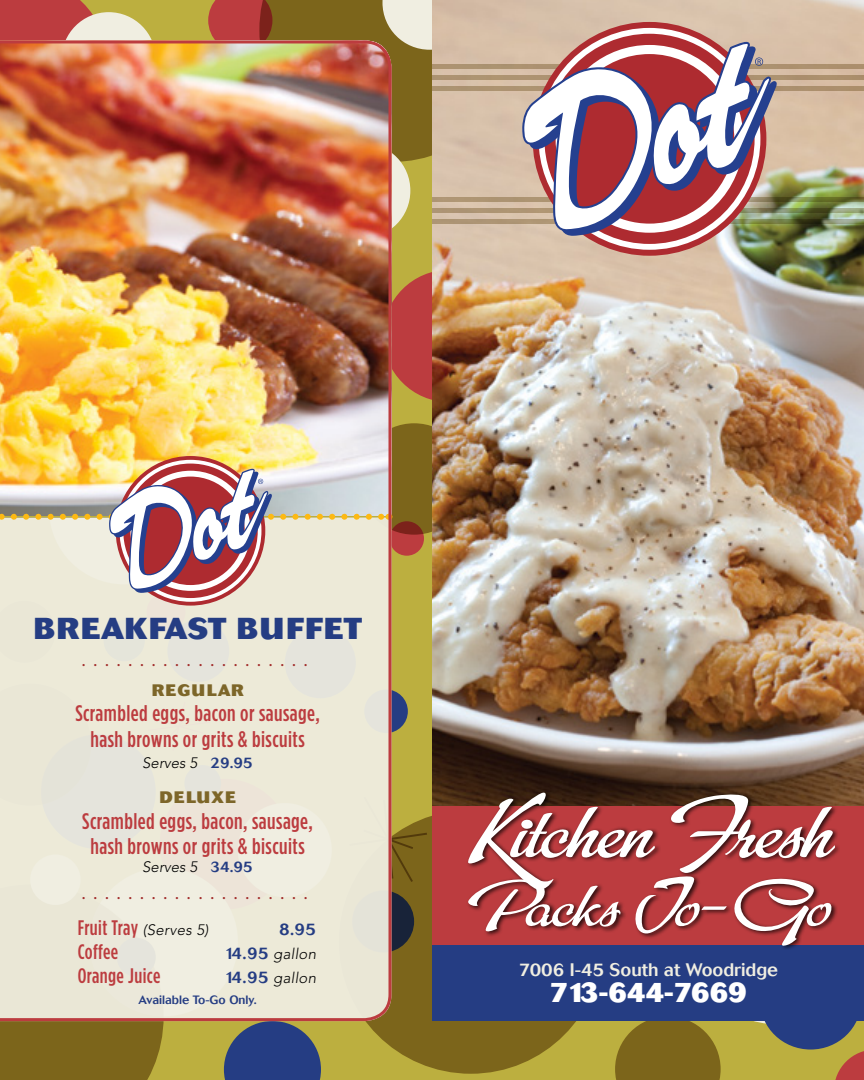
<style>
.page{position:relative;width:864px;height:1080px;background:#bcaf3f}
.page>*{position:absolute;margin:0;border:0;box-sizing:border-box;transform-origin:0 0}
.t1{font:113.1px "LHF Red Sable Script REGULAR";color:#fff}
.t2{font:90px "LHF Red Sable Script REGULAR";color:#fff}
.t3{font:800 30px "Cosmos";letter-spacing:.04em;color:#253d83}
.t4{font:800 27px "Cosmos";color:#fff}
.t5{font:500 22.5px/25.5px "Gotham Condensed";letter-spacing:.02em;color:#bc3c3f;text-align:center}
.t6{font:300 22.5px "Avenir";color:#a12a29}
.t7{font:500 21px "Gotham Condensed";letter-spacing:.02em;color:#bc3c3f}
.t8{font:500 18px "Cosmos";color:#f0eee1}
.t9{font:800 16.5px "Cosmos";letter-spacing:.07em;color:#7d6629}
.t10{font:500 16.5px "Cosmos";color:#253d83}
.t11{font:italic 300 15px "Avenir";letter-spacing:.01em;color:#000}
.t12{font:500 12px "Cosmos";color:#253d83}
.s1{font-family:"Cosmos";font-weight:500;font-style:normal;color:#253d83}
.s2{font-family:"Avenir";font-weight:300;font-style:italic;font-size:15px;color:#000}
.s3{font-family:"Cosmos";font-weight:500;font-style:normal;font-size:16.5px;color:#253d83}
</style>
<div class="page">
<svg style="left:0;top:0;width:102px;height:39px;background:#bc433f"></svg>
<div style="left:390px;top:521px;width:34px;height:35px;background:#bc3c3f;border-radius:50%"></div>
<div style="left:383px;top:270px;width:133px;height:132px;background:#bc3c3f;border-radius:50%"></div>
<svg style="left:358px;top:423px;width:112px;height:112px;background:#7c601b"></svg>
<div style="left:272px;top:0;width:160px;height:162px;background:#7c651b"></div>
<div style="left:0;top:1023px;width:164px;height:57px;background:#7c651b"></div>
<svg style="left:224px;top:1023px;width:97px;height:57px;background:#3c4e78"></svg>
<div style="left:318px;top:144px;width:92px;height:94px;background:#f0eee1;border-radius:50%"></div>
<svg style="left:383px;top:0;width:49px;height:50px;background:#ded9c2"></svg>
<div style="left:62px;top:12px;width:94px;height:94px;background:#f0eee1;border-radius:50%"></div>
<div style="left:364px;top:689px;width:44px;height:44px;background:#253d83;border-radius:50%"></div>
<svg style="left:339px;top:810px;width:264px;height:264px;background:#75601d"></svg>
<svg style="left:208px;top:0;width:64px;height:39px;background:#b03d38"></svg>
<svg style="left:393px;top:817px;width:34px;height:65px;background:#806a1e"></svg>
<svg style="left:615px;top:1021px;width:249px;height:59px"></svg>
<img style="left:432px;top:0;width:432px;height:807px">
<div style="left:432px;top:807px;width:432px;height:214px;background:#bc3c3f"></div>
<div style="left:432px;top:64px;width:432px;height:5px;background:#ac9371"></div>
<div style="left:432px;top:197px;width:432px;height:5px;background:#ad9573"></div>
<div style="left:432px;top:75px;width:432px;height:5px;background:#ad9371"></div>
<div style="left:432px;top:208px;width:432px;height:5px;background:#ad9574"></div>
<div style="left:432px;top:86px;width:432px;height:5px;background:#ac9371"></div>
<div style="left:432px;top:219px;width:432px;height:5px;background:#ad9575"></div>
<div style="left:432px;top:946px;width:432px;height:75px;background:#253d83"></div>
<img style="left:522px;top:0;width:342px;height:423px">
<div style="left:467px;top:791px;width:373px;height:159px;background:#000;opacity:.75"></div>
<img style="left:0;top:39px;width:393px;height:984px">
<svg style="left:0;top:456px;width:382px;height:207px;background:#decebf"></svg>
<p class="t3" style="left:33px;top:610px;width:330px">BREAKFAST BUFFET</p>
<p class="t6" style="left:81px;top:645px;width:230px">. . . . . . . . . . . . . . . . . . . .</p>
<p class="t9" style="left:152px;top:680px;width:93px">REGULAR</p>
<p class="t5" style="left:75px;top:700px;width:246px">Scrambled eggs, bacon or sausage, hash browns or grits &amp; biscuits</p>
<p class="t11" style="left:142px;top:754px;width:112px">Serves 5 <span class="s1">29.95</span></p>
<p class="t9" style="left:159px;top:788px;width:78px">DELUXE</p>
<p class="t5" style="left:82px;top:808px;width:232px">Scrambled eggs, bacon, sausage, hash browns or grits &amp; biscuits</p>
<p class="t11" style="left:142px;top:858px;width:112px">Serves 5 <span class="s1">34.95</span></p>
<p class="t6" style="left:81px;top:878px;width:230px">. . . . . . . . . . . . . . . . . . . .</p>
<p class="t7" style="left:78px;top:916px;width:132px">Fruit Tray <span class="s2">(Serves 5)</span></p>
<p class="t10" style="left:279px;top:920px;width:39px">8.95</p>
<p class="t7" style="left:78px;top:940px;width:42px">Coffee</p>
<p class="t11" style="left:224px;top:945px;width:93px"><span class="s3">14.95</span> gallon</p>
<p class="t7" style="left:78px;top:964px;width:84px">Orange Juice</p>
<p class="t11" style="left:224px;top:969px;width:93px"><span class="s3">14.95</span> gallon</p>
<p class="t12" style="left:138px;top:993px;width:120px">Available To-Go Only.</p>
<p class="t1" style="left:466px;top:769px;width:370px">KitchenFresh</p>
<p class="t2" style="left:467px;top:856px;width:365px">Packs To-Go</p>
<p class="t8" style="left:519px;top:959px;width:261px">7006 I-45 South at Woodridge</p>
<p class="t4" style="left:550px;top:976px;width:199px">713-644-7669</p>
</div>
